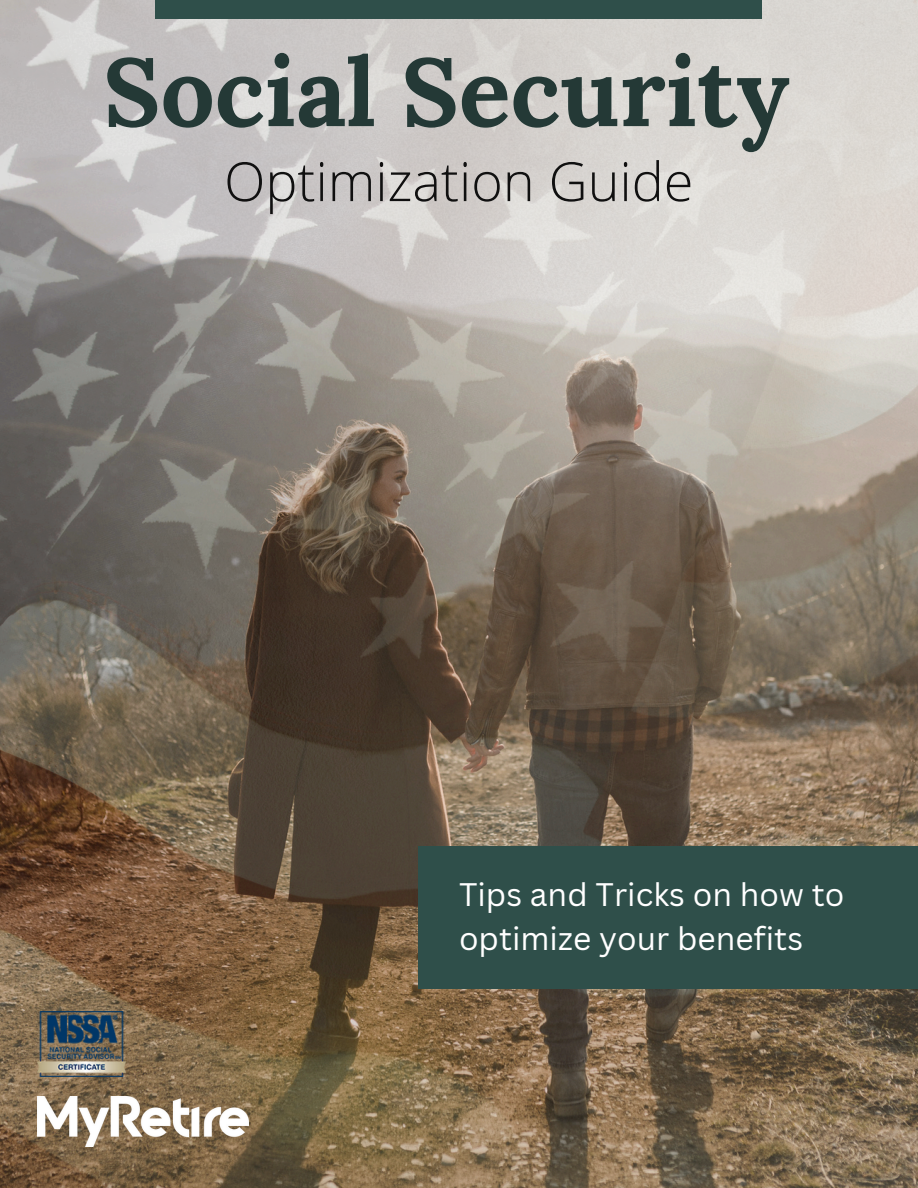
<style>
.page{position:relative;width:918px;height:1188px;background:#fff}
.page>*{position:absolute;margin:0;border:0;box-sizing:border-box;transform-origin:0 0}
.t1{font:700 96px "Lora";color:#243936}
.t2{font:300 54px "Open Sans";color:#101010}
.t3{font:31.8px/43.8px "Canva Sans";color:#fff}
</style>
<div class="page">
<img style="left:0;top:0;width:918px;height:1188px">
<div style="left:156px;top:0;width:606px;height:18px;background:#2f4f4a"></div>
<img style="left:38px;top:1096px;width:210px;height:51px">
<img style="left:38px;top:1011px;width:87px;height:65px">
<div style="left:419px;top:846px;width:499px;height:143px;background:#2f4f4a"></div>
<h2 class="t1" style="left:103px;top:30px;width:688px">Social Security</h2>
<p class="t2" style="left:224px;top:143px;width:471px">Optimization Guide</p>
<p class="t3" style="left:459px;top:872px;width:387px">Tips and Tricks on how to optimize your benefits</p>
</div>
